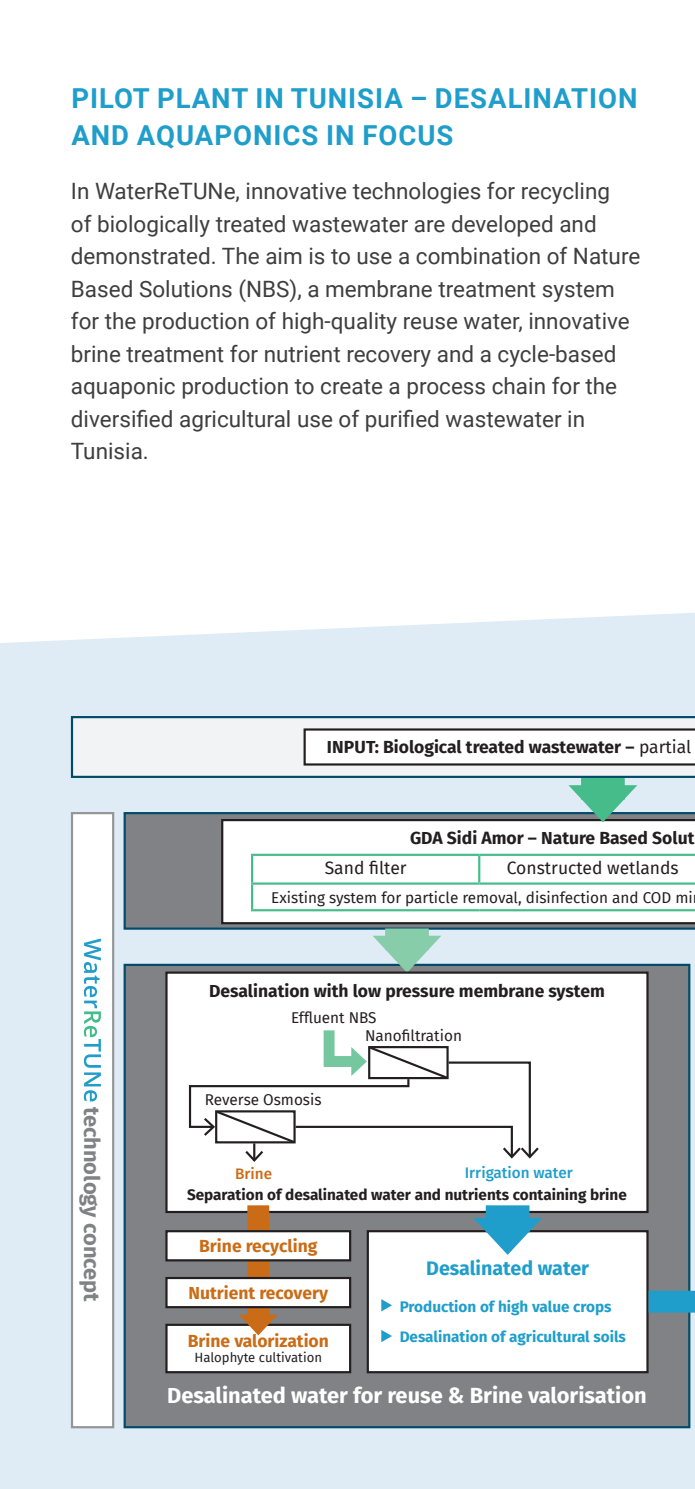
<style>
.page{position:relative;width:695px;height:1489px;background:#fff}
.page>*{position:absolute;margin:0;border:0;box-sizing:border-box;transform-origin:0 0}
.u2{font:700 27.5px/37.5px "Roboto";letter-spacing:.035em;color:#209ecb}
.fließtext{font:22.5px/32.5px "Roboto";color:#3e3e3f}
.t1{font:700 21.75px "Fira Sans";color:#fff}
.t2{font:700 21.75px "Fira Sans";color:#808285}
.t3{font:700 19.75px "Fira Sans";color:#209ecb}
.t4{font:700 17.5px "Fira Sans";color:#231f20}
.t5{font:700 17.5px "Fira Sans";color:#ca6c17}
.t6{font:17.5px "Fira Sans";color:#231f20}
.t7{font:15.25px "Fira Sans";color:#231f20}
.t8{font:700 15.25px/21.8px "Fira Sans";color:#231f20}
.t9{font:700 15.25px "Fira Sans";color:#209ecb}
.t10{font:500 15.25px "Fira Sans";color:#ca6c17}
.t11{font:13px "Fira Sans";color:#231f20}
.s1{font-weight:400}
.s2{font-weight:500;color:#209ecb}
</style>
<div class="page">
<div style="left:0;top:613px;width:694px;height:875px;background:#dfecf5"></div>
<div style="left:125px;top:964px;width:564px;height:462px;background:#808285"></div>
<div style="left:123px;top:963px;width:567px;height:465px;border:2px solid #014b68"></div>
<svg style="left:71px;top:716px;width:623px;height:62px"></svg>
<svg style="left:123px;top:812px;width:571px;height:117px"></svg>
<svg style="left:221px;top:819px;width:473px;height:105px"></svg>
<div style="left:72px;top:813px;width:41px;height:613px;background:#fff"></div>
<svg style="left:84px;top:938px;width:17px;height:163px"></svg>
<div style="left:71px;top:812px;width:43px;height:616px;border:2px solid #939598"></div>
<div style="left:581px;top:778px;width:43px;height:21px;background:#45bc8a"></div>
<svg style="left:568px;top:785px;width:69px;height:37px"></svg>
<div style="left:385px;top:928px;width:44px;height:22px;background:#87cda9"></div>
<svg style="left:372px;top:935px;width:69px;height:36px"></svg>
<div style="left:166px;top:972px;width:481px;height:239px;background:#fff"></div>
<div style="left:165px;top:971px;width:483px;height:241px;border:2px solid #231f20"></div>
<div style="left:368px;top:1231px;width:279px;height:140px;background:#fff"></div>
<svg style="left:381px;top:1299px;width:11px;height:12px"></svg>
<svg style="left:381px;top:1330px;width:11px;height:12px"></svg>
<div style="left:366px;top:1229px;width:282px;height:144px;border:2px solid #231f20"></div>
<div style="left:166px;top:1324px;width:184px;height:47px;background:#fff"></div>
<div style="left:165px;top:1323px;width:186px;height:50px;border:2px solid #231f20"></div>
<div style="left:485px;top:1205px;width:44px;height:27px;background:#209ecb"></div>
<svg style="left:473px;top:1217px;width:69px;height:37px"></svg>
<div style="left:247px;top:1205px;width:22px;height:117px;background:#ca6c17"></div>
<svg style="left:239px;top:1314px;width:38px;height:21px"></svg>
<div style="left:166px;top:1277px;width:184px;height:29px;background:#fff"></div>
<div style="left:165px;top:1276px;width:186px;height:32px;border:2px solid #231f20"></div>
<div style="left:166px;top:1231px;width:184px;height:29px;background:#fff"></div>
<div style="left:165px;top:1229px;width:186px;height:32px;border:2px solid #231f20"></div>
<div style="left:648px;top:1290px;width:46px;height:22px;background:#209ecb"></div>
<svg style="left:188px;top:1030px;width:351px;height:132px"></svg>
<p class="u2" style="left:71px;top:78px;width:567px">PILOT PLANT IN TUNISIA – DESALINATION<br>AND AQUAPONICS IN FOCUS</p>
<p class="fließtext" style="left:71px;top:174px;width:570px">In WaterReTUNe, innovative technologies for recycling<br>of biologically treated wastewater are developed and demonstrated. The aim is to use a combination of Nature Based Solutions (NBS), a membrane treatment system for the production of high-quality reuse water, innovative brine treatment for nutrient recovery and a cycle-based aquaponic production to create a process chain for the diversified agricultural use of purified wastewater in Tunisia.</p>
<p class="t4" style="left:326px;top:732px;width:366px">INPUT: Biological treated wastewater – <span class="s1">partial</span></p>
<p class="t4" style="left:410px;top:823px;width:286px">GDA Sidi Amor – Nature Based Solut</p>
<p class="t6" style="left:325px;top:854px;width:83px">Sand filter</p>
<p class="t6" style="left:507px;top:854px;width:173px">Constructed wetlands</p>
<p class="t7" style="left:271px;top:885px;width:423px">Existing system for particle removal, disinfection and COD mi</p>
<p class="t4" style="left:209px;top:975px;width:397px">Desalination with low pressure membrane system</p>
<p class="t7" style="left:291px;top:1006px;width:87px">Effluent NBS</p>
<p class="t2" style="left:110px;top:1106px;width:197px;rotate:90deg">technology concept</p>
<p class="t7" style="left:205px;top:1088px;width:118px">Reverse Osmosis</p>
<p class="t7" style="left:365px;top:1024px;width:98px">Nanofiltration</p>
<p class="t8" style="left:187px;top:1161px;width:441px;text-indent:278px"><span class="s2">Irrigation water<br></span>Separation of desalinated water and nutrients containing brine</p>
<p class="t10" style="left:235px;top:1161px;width:38px">Brine</p>
<p class="t5" style="left:199px;top:1230px;width:120px">Brine recycling</p>
<p class="t5" style="left:188px;top:1277px;width:141px">Nutrient recovery</p>
<p class="t3" style="left:426px;top:1251px;width:164px">Desalinated water</p>
<p class="t9" style="left:399px;top:1293px;width:213px">Production of high value crops</p>
<p class="t5" style="left:188px;top:1325px;width:143px">Brine valorization</p>
<p class="t9" style="left:399px;top:1323px;width:228px">Desalination of agricultural soils</p>
<p class="t11" style="left:194px;top:1347px;width:129px">Halophyte cultivation</p>
<p class="t1" style="left:167px;top:1376px;width:481px">Desalinated water for reuse &amp; Brine valorisation</p>
</div>
